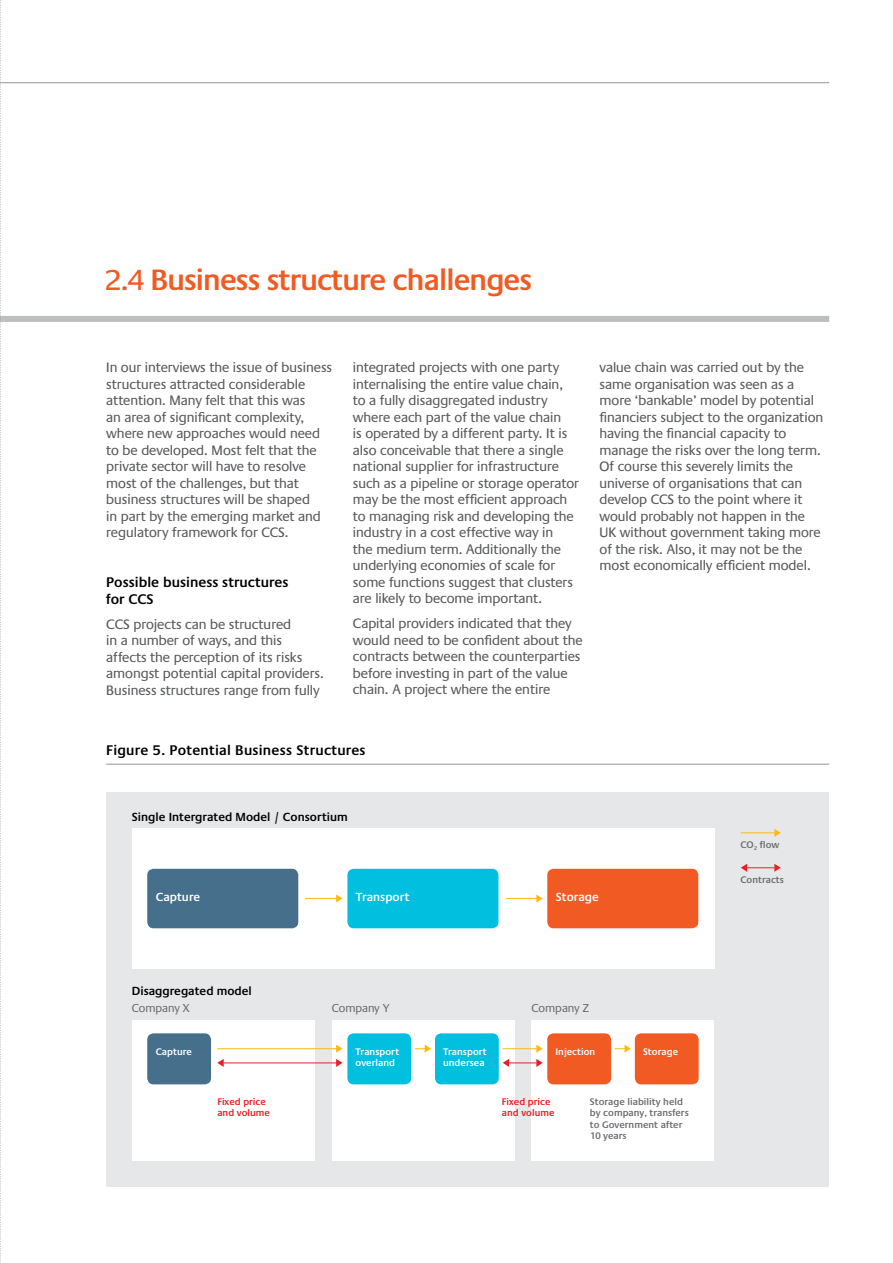
<style>
.page{position:relative;width:893px;height:1263px;background:#fff}
.page>*{position:absolute;margin:0;border:0;box-sizing:border-box;transform-origin:0 0}
.t1{font:600 30px "Praxis LT Pro";letter-spacing:-.03em;color:#f15a22}
.t2{font:14.25px/16.5px "Praxis";color:#58595b}
.t3{font:600 14.25px/16.5px "Praxis LT Pro";letter-spacing:.005em;color:#000}
.t4{font:600 12px "Praxis LT Pro";color:#000}
.t5{font:12px "Praxis";color:#6d6e71}
.t6{font:600 12px "Praxis LT Pro";color:#fff}
.t7{font:600 9.75px/11.2px "Praxis LT Pro";color:#6d6e71}
.t8{font:600 9.75px/11.2px "Praxis LT Pro";color:#fff}
.t9{font:600 9.75px/11.2px "Praxis LT Pro";color:#ed1d24}
.s1{font-family:"Praxis";font-weight:400}
</style>
<div class="page">
<div style="left:106px;top:792px;width:723px;height:394px;background:#e6e7e8"></div>
<div style="left:0;top:316px;width:829px;height:6px;background:#bcbec0"></div>
<hr style="left:0;top:82px;width:829px;height:1px;background:#939598">
<hr style="left:106px;top:764px;width:723px;height:1px;background:#939598">
<div style="left:132px;top:829px;width:582px;height:140px;background:#fff"></div>
<div style="left:332px;top:1020px;width:182px;height:141px;background:#fff"></div>
<div style="left:132px;top:1020px;width:183px;height:141px;background:#fff"></div>
<div style="left:531px;top:1020px;width:183px;height:141px;background:#fff"></div>
<div style="left:347px;top:1033px;width:64px;height:51px;background:#00bfdf;border-radius:6px"></div>
<div style="left:435px;top:1033px;width:64px;height:51px;background:#00bfdf;border-radius:6px"></div>
<div style="left:147px;top:1033px;width:64px;height:51px;background:#466f8c;border-radius:6px"></div>
<div style="left:547px;top:1033px;width:64px;height:51px;background:#f15a22;border-radius:6px"></div>
<div style="left:635px;top:1033px;width:64px;height:51px;background:#f15a22;border-radius:6px"></div>
<hr style="left:217px;top:1048px;width:120px;height:1px;background:#fdb913">
<hr style="left:503px;top:1048px;width:33px;height:1px;background:#fdb913">
<svg style="left:217px;top:1059px;width:7px;height:8px"></svg>
<svg style="left:336px;top:1059px;width:6px;height:8px"></svg>
<hr style="left:224px;top:1062px;width:113px;height:1px;background:#ed1d24">
<svg style="left:503px;top:1059px;width:40px;height:8px"></svg>
<div style="left:147px;top:869px;width:151px;height:59px;background:#466f8c;border-radius:6px"></div>
<div style="left:347px;top:869px;width:151px;height:59px;background:#00bfdf;border-radius:6px"></div>
<div style="left:547px;top:869px;width:151px;height:59px;background:#f15a22;border-radius:6px"></div>
<svg style="left:336px;top:894px;width:6px;height:8px"></svg>
<hr style="left:305px;top:898px;width:35px;height:1px;background:#fdb913">
<svg style="left:536px;top:894px;width:7px;height:8px"></svg>
<hr style="left:506px;top:898px;width:34px;height:1px;background:#fdb913">
<svg style="left:536px;top:1045px;width:7px;height:8px"></svg>
<svg style="left:415px;top:1045px;width:16px;height:8px"></svg>
<svg style="left:615px;top:1045px;width:16px;height:8px"></svg>
<svg style="left:336px;top:1045px;width:6px;height:8px"></svg>
<svg style="left:774px;top:829px;width:7px;height:8px"></svg>
<hr style="left:741px;top:832px;width:37px;height:1px;background:#fdb913">
<svg style="left:741px;top:864px;width:40px;height:8px"></svg>
<svg style="left:0;top:0;width:1px;height:1263px"></svg>
<h1 class="t1" style="left:105px;top:262px;width:429px"><span class="s1">2.4</span> Business structure challenges</h1>
<p class="t2" style="left:106px;top:359px;width:227px">In our interviews the issue of business structures attracted considerable attention. Many felt that this was<br>an area of significant complexity, where new approaches would need to be developed. Most felt that the private sector will have to resolve most of the challenges, but that business structures will be shaped<br>in part by the emerging market and regulatory framework for CCS.</p>
<p class="t3" style="left:106px;top:574px;width:184px">Possible business structures for CCS</p>
<p class="t2" style="left:106px;top:616px;width:219px">CCS projects can be structured<br>in a number of ways, and this affects the perception of its risks amongst potential capital providers.<br>Business structures range from fully</p>
<p class="t2" style="left:353px;top:359px;width:228px">integrated projects with one party internalising the entire value chain,<br>to a fully disaggregated industry where each part of the value chain<br>is operated by a different party. It is also conceivable that there a single national supplier for infrastructure such as a pipeline or storage operator may be the most efficient approach to managing risk and developing the industry in a cost effective way in<br>the medium term. Additionally the underlying economies of scale for some functions suggest that clusters are likely to become important.</p>
<p class="t2" style="left:353px;top:616px;width:231px">Capital providers indicated that they would need to be confident about the contracts between the counterparties before investing in part of the value chain. A project where the entire</p>
<p class="t2" style="left:600px;top:360px;width:225px">value chain was carried out by the same organisation was seen as a more ‘bankable’ model by potential financiers subject to the organization having the financial capacity to manage the risks over the long term.<br>Of course this severely limits the universe of organisations that can develop CCS to the point where it would probably not happen in the UK without government taking more of the risk. Also, it may not be the most economically efficient model.</p>
<p class="t3" style="left:106px;top:742px;width:261px">Figure 5. Potential Business Structures</p>
<p class="t4" style="left:132px;top:810px;width:218px">Single Intergrated Model / Consortium</p>
<p class="t7" style="left:740px;top:839px;width:41px">CO<sub>2</sub> flow</p>
<p class="t7" style="left:740px;top:874px;width:45px">Contracts</p>
<p class="t6" style="left:156px;top:890px;width:46px">Capture</p>
<p class="t6" style="left:356px;top:890px;width:55px">Transport</p>
<p class="t6" style="left:556px;top:890px;width:45px">Storage</p>
<p class="t4" style="left:132px;top:984px;width:122px">Disaggregated model</p>
<p class="t5" style="left:132px;top:1002px;width:60px">Company X</p>
<p class="t5" style="left:332px;top:1002px;width:59px">Company Y</p>
<p class="t5" style="left:532px;top:1002px;width:59px">Company Z</p>
<p class="t8" style="left:356px;top:1046px;width:45px">Transport overland</p>
<p class="t9" style="left:217px;top:1096px;width:54px">Fixed price and volume</p>
<p class="t9" style="left:502px;top:1096px;width:54px">Fixed price and volume</p>
<p class="t7" style="left:590px;top:1096px;width:101px">Storage liability held by company, transfers to Government after<br>10 years</p>
<p class="t8" style="left:156px;top:1046px;width:38px">Capture</p>
<p class="t8" style="left:555px;top:1046px;width:41px">Injection</p>
<p class="t8" style="left:643px;top:1046px;width:37px">Storage</p>
<p class="t8" style="left:443px;top:1046px;width:45px">Transport undersea</p>
</div>
